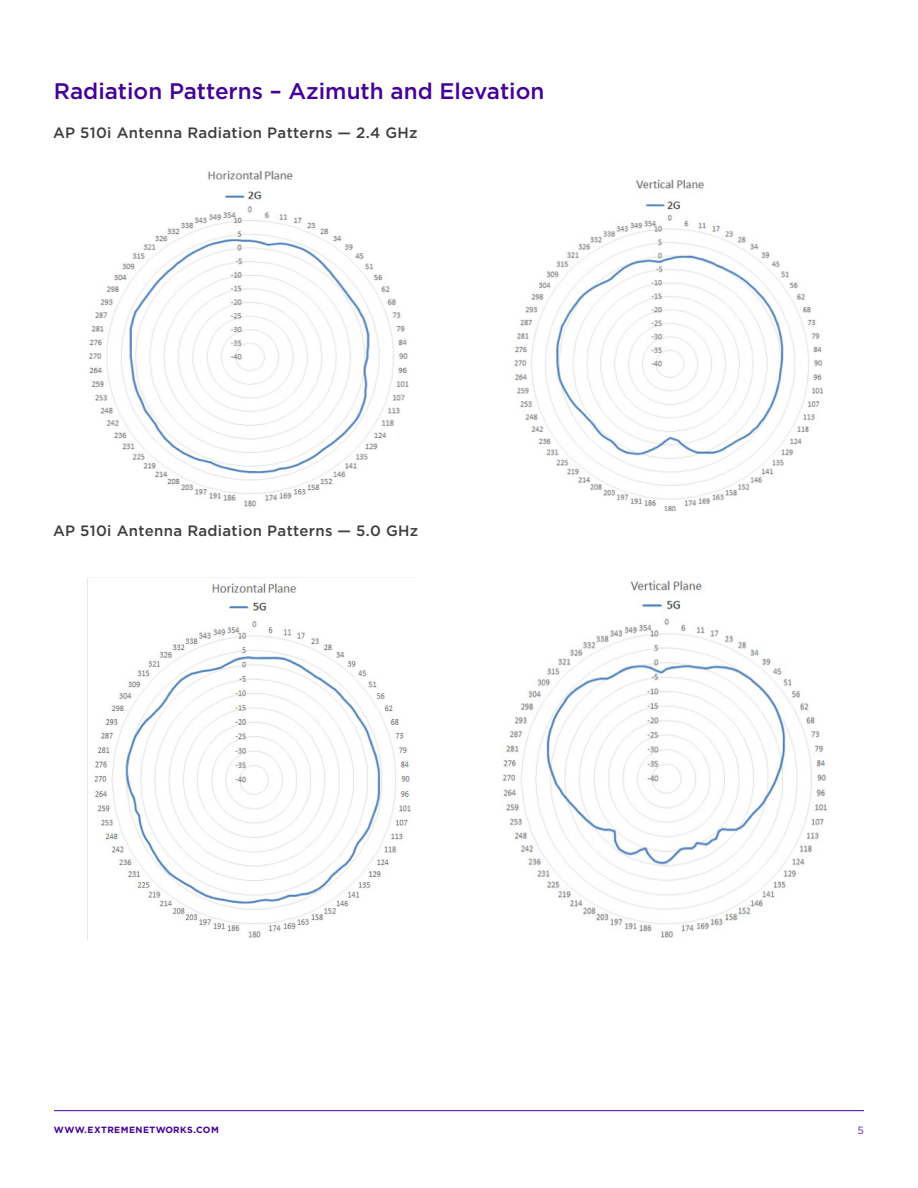
<style>
.page{position:relative;width:918px;height:1188px;background:#fff}
.page>*{position:absolute;margin:0;border:0;box-sizing:border-box;transform-origin:0 0}
.t1{font:500 22.5px "Gotham";color:#409}
.t2{font:500 15px "Gotham";letter-spacing:.02em;color:#3e3e3f}
.t3{font:10.5px "Gotham";color:#6026a8}
.t4{font:700 9px "Gotham";letter-spacing:.05em;color:#409}
</style>
<div class="page">
<hr style="left:54px;top:1110px;width:810px;height:1px;background:#409">
<img style="left:514px;top:179px;width:310px;height:331px">
<img style="left:502px;top:580px;width:326px;height:358px">
<img style="left:88px;top:171px;width:321px;height:336px">
<img style="left:87px;top:578px;width:324px;height:362px">
<h2 class="t1" style="left:54px;top:76px;width:492px">Radiation Patterns – Azimuth and Elevation</h2>
<h3 class="t2" style="left:53px;top:123px;width:366px">AP 510i Antenna Radiation Patterns — 2.4 GHz</h3>
<h3 class="t2" style="left:53px;top:521px;width:367px">AP 510i Antenna Radiation Patterns — 5.0 GHz</h3>
<p class="t4" style="left:54px;top:1124px;width:166px">WWW.EXTREMENETWORKS.COM</p>
<p class="t3" style="left:858px;top:1124px;width:8px">5</p>
</div>
